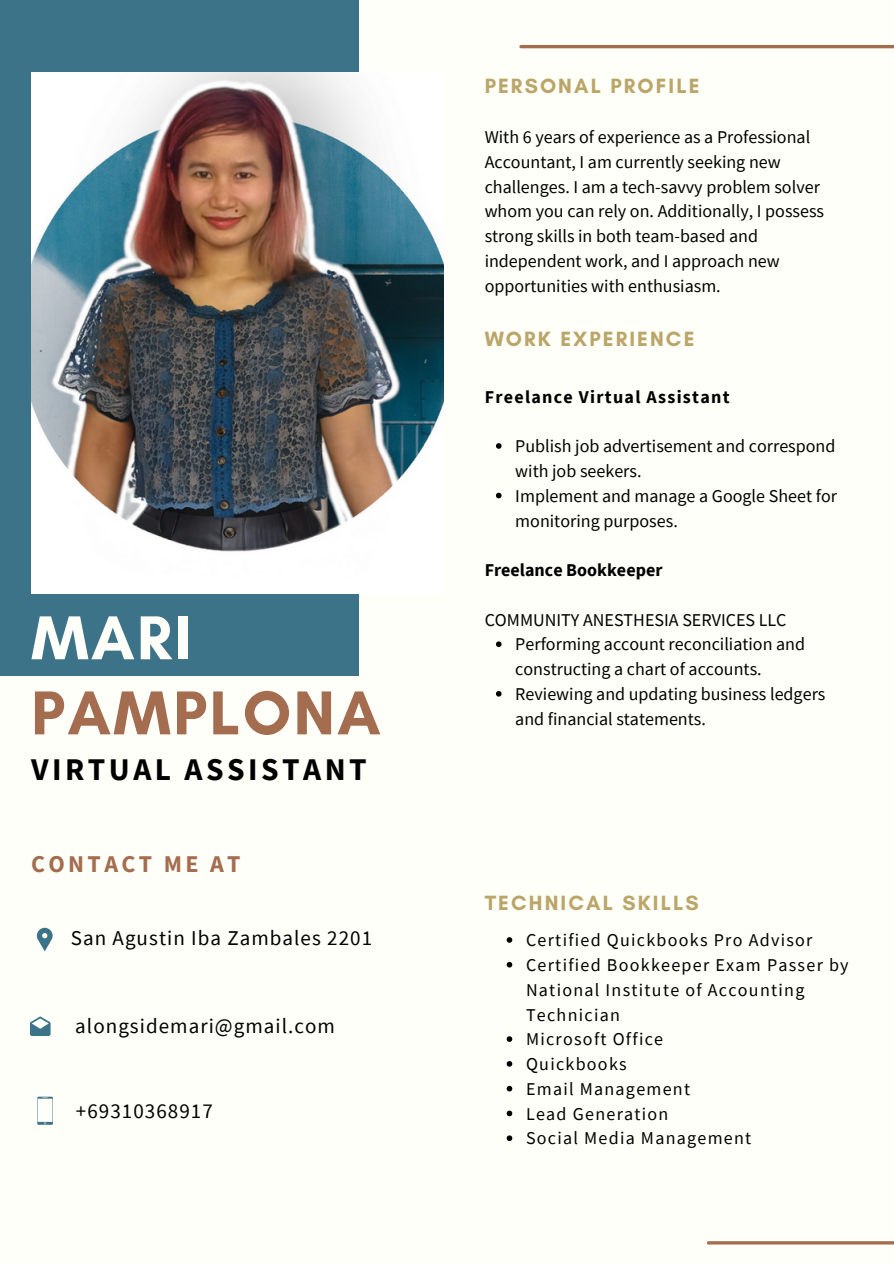
<style>
.page{position:relative;width:894px;height:1264px;background:#fff}
.page>*{position:absolute;margin:0;border:0;box-sizing:border-box;transform-origin:0 0}
.t1{font:700 63px "Glacial Indifference";letter-spacing:.035em;color:#a46d4f}
.t2{font:700 63px "Glacial Indifference";color:#fffff9}
.t3{font:700 31.5px "Source Sans Pro";letter-spacing:.11em;color:#000}
.t4{font:700 24px "Source Sans Pro";letter-spacing:.14em;color:#a46d4f}
.t5{font:21px "Source Sans Pro";letter-spacing:.05em;color:#000}
.t6{font:700 21px "Glacial Indifference";letter-spacing:.1em;color:#bba669}
.t7{font:18px/24.8px "Source Sans Pro";color:#000}
.t8{font:18px/24.8px "Source Sans Pro";letter-spacing:.07em;color:#000}
.t9{font:700 18px "Source Sans Pro";letter-spacing:.07em;color:#000}
.t10{font:700 18px "Source Sans Pro";color:#000}
</style>
<div class="page">
<div style="left:0;top:0;width:893px;height:1263px;background:#fffff9"></div>
<div style="left:0;top:0;width:359px;height:675px;background:#3c7389"></div>
<img style="left:31px;top:73px;width:412px;height:520px">
<hr style="left:521px;top:45px;width:372px;height:3px;background:#a46d4f">
<hr style="left:708px;top:1241px;width:185px;height:3px;background:#a46d4f">
<svg style="left:37px;top:927px;width:16px;height:24px"></svg>
<svg style="left:30px;top:1016px;width:21px;height:20px"></svg>
<svg style="left:37px;top:1096px;width:16px;height:28px"></svg>
<svg style="left:496px;top:443px;width:5px;height:6px"></svg>
<svg style="left:496px;top:492px;width:5px;height:6px"></svg>
<svg style="left:496px;top:641px;width:5px;height:6px"></svg>
<svg style="left:496px;top:691px;width:5px;height:5px"></svg>
<svg style="left:506px;top:937px;width:6px;height:5px"></svg>
<svg style="left:506px;top:961px;width:6px;height:6px"></svg>
<svg style="left:506px;top:1036px;width:6px;height:5px"></svg>
<svg style="left:506px;top:1061px;width:6px;height:5px"></svg>
<svg style="left:506px;top:1085px;width:6px;height:6px"></svg>
<svg style="left:506px;top:1110px;width:6px;height:6px"></svg>
<svg style="left:506px;top:1135px;width:6px;height:5px"></svg>
<h1 class="t2" style="left:31px;top:599px;width:161px">MARI</h1>
<h1 class="t1" style="left:31px;top:674px;width:351px">PAMPLONA</h1>
<h2 class="t3" style="left:31px;top:749px;width:337px">VIRTUAL ASSISTANT</h2>
<h3 class="t4" style="left:31px;top:848px;width:211px">CONTACT ME AT</h3>
<p class="t5" style="left:71px;top:924px;width:303px">San Agustin Iba Zambales 2201</p>
<p class="t5" style="left:75px;top:1012px;width:261px">alongsidemari@gmail.com</p>
<p class="t5" style="left:76px;top:1097px;width:138px">+69310368917</p>
<p class="t6" style="left:484px;top:73px;width:216px">PERSONAL PROFILE</p>
<p class="t7" style="left:484px;top:124px;width:341px">With 6 years of experience as a Professional Accountant, I am currently seeking new challenges. I am a tech-savvy problem solver whom you can rely on. Additionally, I possess strong skills in both team-based and independent work, and I approach new opportunities with enthusiasm.</p>
<p class="t6" style="left:484px;top:326px;width:211px">WORK EXPERIENCE</p>
<p class="t9" style="left:484px;top:385px;width:246px">Freelance Virtual Assistant</p>
<p class="t7" style="left:515px;top:433px;width:323px">Publish job advertisement and correspond with job seekers.<br>Implement and manage a Google Sheet for monitoring purposes.</p>
<p class="t10" style="left:484px;top:558px;width:179px">Freelance Bookkeeper</p>
<p class="t7" style="left:484px;top:607px;width:303px">COMMUNITY ANESTHESIA SERVICES LLC</p>
<p class="t7" style="left:515px;top:631px;width:311px">Performing account reconciliation and constructing a chart of accounts.<br>Reviewing and updating business ledgers and financial statements.</p>
<p class="t6" style="left:484px;top:889px;width:215px">TECHNICAL SKILLS</p>
<p class="t8" style="left:526px;top:927px;width:324px">Certified Quickbooks Pro Advisor<br>Certified Bookkeeper Exam Passer by<br>National Institute of Accounting<br>Technician<br>Microsoft Office<br>Quickbooks<br>Email Management<br>Lead Generation<br>Social Media Management</p>
</div>
